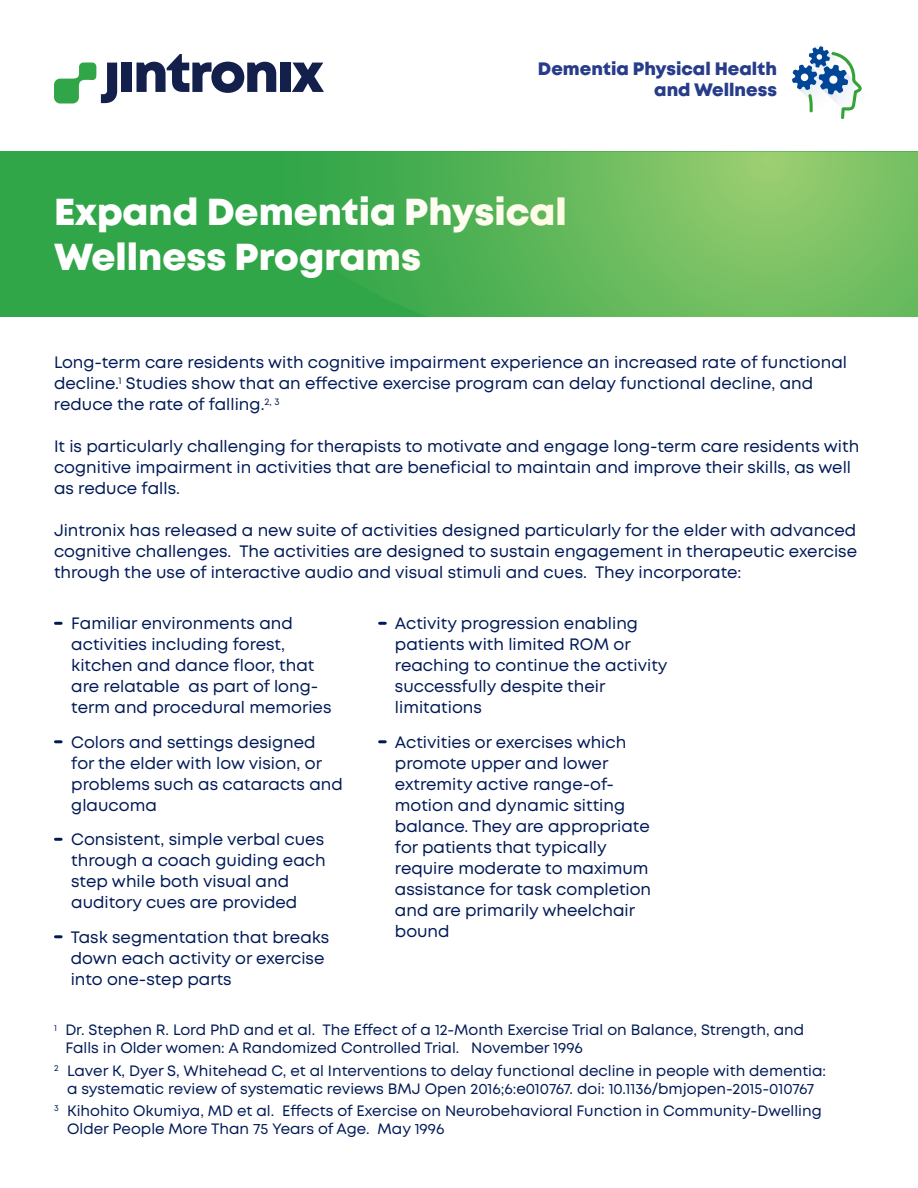
<style>
.page{position:relative;width:918px;height:1188px;background:#fff}
.page>*{position:absolute;margin:0;border:0;box-sizing:border-box;transform-origin:0 0}
.t1{font:800 37.5px/45px "Mont";color:#fff}
.t2{font:800 18px/21.6px "Mont";color:#283d8a;text-align:right}
.t3{font:16.5px/21px "Mont";color:#011a57}
.t4{font:15px/18px "Mont";color:#011a57}
</style>
<div class="page">
<div style="left:0;top:151px;width:918px;height:166px;background:#31a649"></div>
<svg style="left:56px;top:622px;width:5px;height:3px"></svg>
<svg style="left:56px;top:740px;width:5px;height:3px"></svg>
<svg style="left:56px;top:838px;width:5px;height:3px"></svg>
<svg style="left:56px;top:935px;width:5px;height:3px"></svg>
<svg style="left:380px;top:622px;width:5px;height:3px"></svg>
<svg style="left:380px;top:740px;width:5px;height:3px"></svg>
<svg style="left:54px;top:63px;width:63px;height:41px"></svg>
<div style="left:122px;top:63px;width:10px;height:29px;background:#13204b"></div>
<svg style="left:137px;top:54px;width:139px;height:39px"></svg>
<div style="left:281px;top:63px;width:10px;height:29px;background:#13204b"></div>
<svg style="left:292px;top:63px;width:32px;height:29px"></svg>
<svg style="left:792px;top:46px;width:70px;height:73px"></svg>
<svg style="left:361px;top:151px;width:557px;height:166px;background:#68bb5e"></svg>
<p class="t2" style="left:538px;top:58px;width:241px">Dementia Physical Health and Wellness</p>
<h1 class="t1" style="left:54px;top:190px;width:514px">Expand Dementia Physical<br>Wellness Programs</h1>
<p class="t3" style="left:54px;top:352px;width:795px">Long-term care residents with cognitive impairment experience an increased rate of functional decline.<sup>1</sup> Studies show that an effective exercise program can delay functional decline, and reduce the rate of falling.<sup>2,</sup> <sup>3</sup></p>
<p class="t3" style="left:54px;top:436px;width:807px">It is particularly challenging for therapists to motivate and engage long-term care residents with cognitive impairment in activities that are beneficial to maintain and improve their skills, as well as reduce falls.</p>
<p class="t3" style="left:54px;top:520px;width:805px;text-align:justify">Jintronix has released a new suite of activities designed particularly for the elder with advanced cognitive challenges. The activities are designed to sustain engagement in therapeutic exercise through the use of interactive audio and visual stimuli and cues. They incorporate:</p>
<p class="t3" style="left:71px;top:613px;width:262px">Familiar environments and activities including forest, kitchen and dance floor, that are relatable as part of long&shy;term and procedural memories</p>
<p class="t3" style="left:71px;top:732px;width:273px">Colors and settings designed for the elder with low vision, or problems such as cataracts and glaucoma</p>
<p class="t3" style="left:71px;top:829px;width:256px">Consistent, simple verbal cues through a coach guiding each step while both visual and auditory cues are provided</p>
<p class="t3" style="left:71px;top:927px;width:260px">Task segmentation that breaks down each activity or exercise into one-step parts</p>
<p class="t3" style="left:395px;top:613px;width:274px">Activity progression enabling patients with limited ROM or reaching to continue the activity successfully despite their limitations</p>
<p class="t3" style="left:395px;top:732px;width:258px">Activities or exercises which promote upper and lower extremity active range-of&shy;motion and dynamic sitting balance. They are appropriate for patients that typically require moderate to maximum assistance for task completion and are primarily wheelchair bound</p>
<p class="t4" style="left:65px;top:1021px;width:740px;text-indent:-11px"><sup>1</sup> Dr. Stephen R. Lord PhD and et al. The Effect of a 12-Month Exercise Trial on Balance, Strength, and<br>Falls in Older women: A Randomized Controlled Trial. November 1996</p>
<p class="t4" style="left:54px;top:1062px;width:774px;text-align:center"><sup>2</sup> Laver K, Dyer S, Whitehead C, et al Interventions to delay functional decline in people with dementia: a systematic review of systematic reviews BMJ Open 2016;6:e010767. doi: 10.1136/bmjopen-2015-010767</p>
<p class="t4" style="left:67px;top:1102px;width:756px;text-indent:-13px"><sup>3</sup> Kihohito Okumiya, MD et al. Effects of Exercise on Neurobehavioral Function in Community-Dwelling<br>Older People More Than 75 Years of Age. May 1996</p>
</div>
